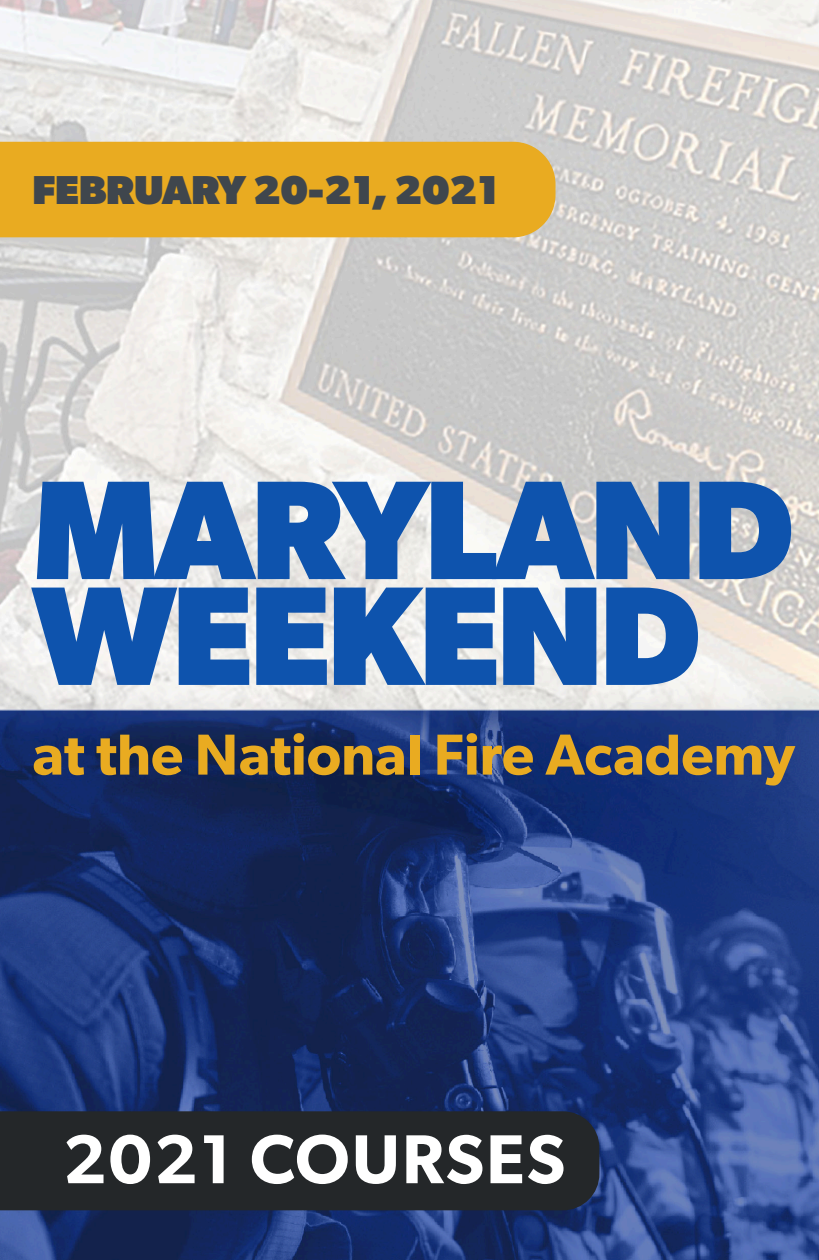
<style>
.page{position:relative;width:819px;height:1260px;background:#fff}
.page>*{position:absolute;margin:0;border:0;box-sizing:border-box;transform-origin:0 0}
.t1{font:700 141.05px "Gibson";letter-spacing:-.03em;color:#0e53ad}
.t2{font:600 69.48px "Gibson";letter-spacing:.03em;color:#fff}
.t3{font:600 57.93px "Gibson";color:#e9ab21}
.t4{font:800 40.43px "Gibson";letter-spacing:-.005em;color:#3f464d}
</style>
<div class="page">
<img style="left:0;top:0;width:819px;height:1260px">
<div style="left:0;top:1111px;width:599px;height:99px;background:#242729"></div>
<div style="left:0;top:142px;width:556px;height:95px;background:#e9ab21"></div>
<p class="t4" style="left:33px;top:166px;width:467px">FEBRUARY 20-21, 2021</p>
<p class="t1" style="left:33px;top:447px;width:763px">MARYLAND</p>
<p class="t1" style="left:33px;top:552px;width:670px">WEEKEND</p>
<p class="t3" style="left:33px;top:720px;width:764px">at the National Fire Academy</p>
<p class="t2" style="left:63px;top:1118px;width:504px">2021 COURSES</p>
</div>
